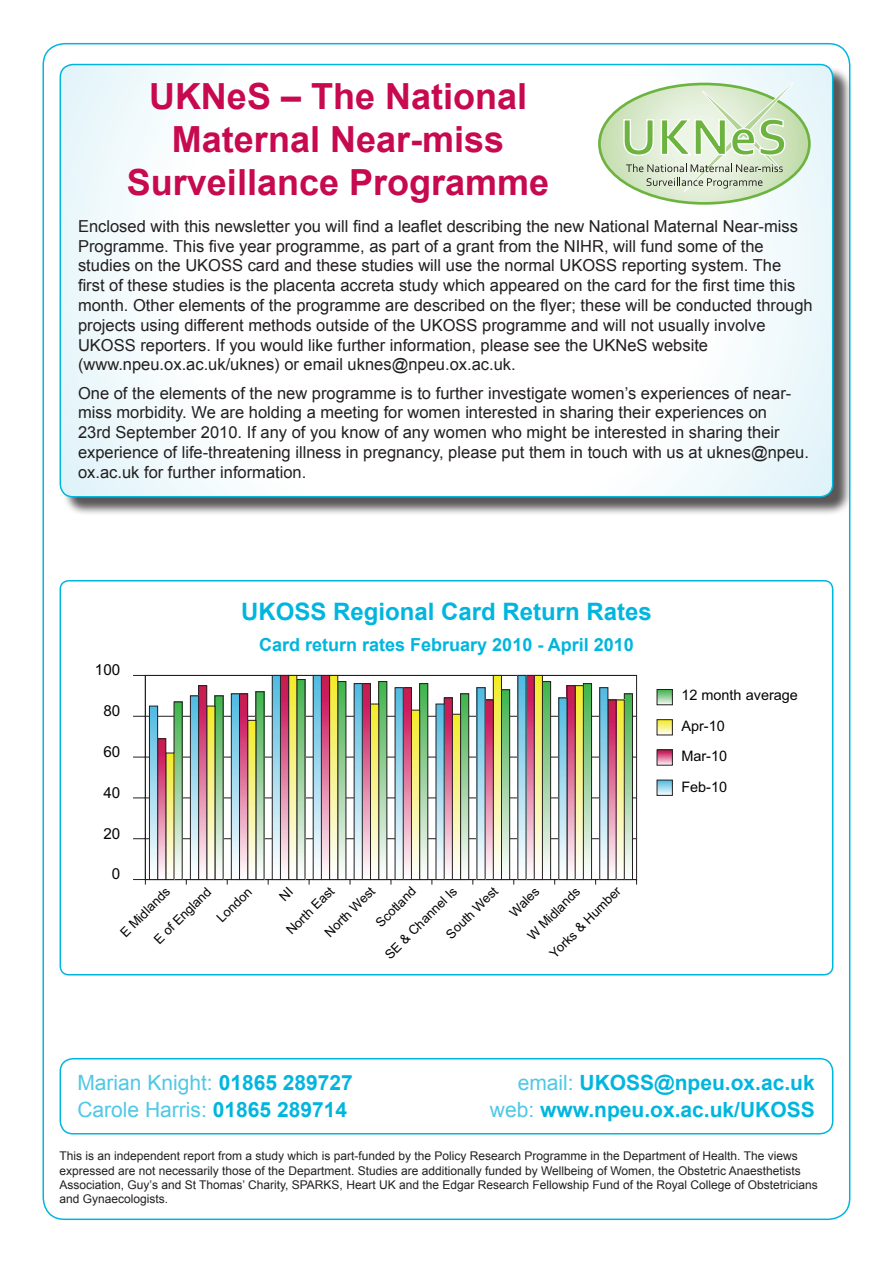
<style>
.page{position:relative;width:893px;height:1263px;background:#fff}
.page>*{position:absolute;margin:0;border:0;box-sizing:border-box;transform-origin:0 0}
.t1{font:700 36px/43.2px "Arial";color:#c7094f;text-align:center}
.t2{font:700 24px "Arial";color:#00b6de}
.t3{font:700 21px "Arial";color:#00b6de}
.t4{font:21px "Arial";color:#4fc8e6}
.t5{font:700 18px "Arial";color:#00b6de}
.t6{font:16.5px/19.8px "Arial";color:#231f20}
.t7{font:15.15px "Arial";color:#040503}
.t8{font:14.4px/30.6px "Arial";color:#040503}
.t9{font:13.05px "Arial";color:#040503}
.t10{font:12px/14.4px "Arial";color:#231f20}
.s1{font-weight:700;color:#00b6de}
.s2{font-weight:400;color:#4fc8e6}
</style>
<div class="page">
<div style="left:62px;top:66px;width:790px;height:450px;background:#231f20;opacity:.75"></div>
<svg style="left:60px;top:65px;width:773px;height:432px"></svg>
<div style="left:60px;top:64px;width:773px;height:433px;border:2px solid #00b6de;border-radius:13px"></div>
<svg style="left:598px;top:82px;width:213px;height:123px"></svg>
<div style="left:60px;top:1058px;width:773px;height:76px;border:2px solid #00b6de;border-radius:13px"></div>
<img style="left:133px;top:675px;width:504px;height:210px">
<hr style="left:145px;top:675px;width:1px;height:204px;background:#231f20">
<hr style="left:145px;top:879px;width:492px;height:1px;background:#231f20">
<hr style="left:145px;top:838px;width:492px;height:1px;background:#231f20">
<hr style="left:145px;top:798px;width:492px;height:1px;background:#231f20">
<hr style="left:145px;top:757px;width:492px;height:1px;background:#231f20">
<hr style="left:145px;top:716px;width:492px;height:1px;background:#231f20">
<hr style="left:145px;top:675px;width:492px;height:1px;background:#231f20">
<svg style="left:659px;top:691px;width:11px;height:12px"></svg>
<div style="left:657px;top:689px;width:15px;height:16px;border:1px solid #231f20"></div>
<svg style="left:176px;top:704px;width:4px;height:174px"></svg>
<svg style="left:217px;top:698px;width:4px;height:180px"></svg>
<div style="left:215px;top:696px;width:8px;height:184px;border:1px solid #231f20"></div>
<svg style="left:258px;top:694px;width:4px;height:184px"></svg>
<svg style="left:299px;top:681px;width:4px;height:197px"></svg>
<svg style="left:340px;top:683px;width:4px;height:195px"></svg>
<svg style="left:380px;top:683px;width:5px;height:195px"></svg>
<svg style="left:421px;top:685px;width:5px;height:193px"></svg>
<div style="left:419px;top:683px;width:9px;height:197px;border:1px solid #231f20"></div>
<svg style="left:462px;top:696px;width:5px;height:182px"></svg>
<div style="left:460px;top:694px;width:9px;height:186px;border:1px solid #231f20"></div>
<svg style="left:503px;top:691px;width:5px;height:187px"></svg>
<div style="left:501px;top:689px;width:9px;height:191px;border:1px solid #231f20"></div>
<svg style="left:544px;top:683px;width:5px;height:195px"></svg>
<div style="left:542px;top:681px;width:9px;height:199px;border:1px solid #231f20"></div>
<svg style="left:585px;top:685px;width:5px;height:193px"></svg>
<div style="left:583px;top:683px;width:9px;height:197px;border:1px solid #231f20"></div>
<svg style="left:626px;top:696px;width:5px;height:182px"></svg>
<div style="left:624px;top:694px;width:9px;height:186px;border:1px solid #231f20"></div>
<svg style="left:659px;top:721px;width:11px;height:12px"></svg>
<svg style="left:168px;top:755px;width:4px;height:123px"></svg>
<svg style="left:209px;top:708px;width:4px;height:170px"></svg>
<svg style="left:249px;top:722px;width:5px;height:156px"></svg>
<svg style="left:290px;top:677px;width:5px;height:201px"></svg>
<svg style="left:331px;top:677px;width:5px;height:201px"></svg>
<div style="left:329px;top:675px;width:9px;height:205px;border:1px solid #231f20"></div>
<svg style="left:372px;top:706px;width:5px;height:172px"></svg>
<div style="left:370px;top:704px;width:9px;height:176px;border:1px solid #231f20"></div>
<svg style="left:413px;top:712px;width:5px;height:166px"></svg>
<div style="left:411px;top:710px;width:9px;height:170px;border:1px solid #231f20"></div>
<svg style="left:454px;top:716px;width:5px;height:162px"></svg>
<div style="left:452px;top:714px;width:9px;height:166px;border:1px solid #231f20"></div>
<svg style="left:495px;top:677px;width:5px;height:201px"></svg>
<div style="left:493px;top:675px;width:9px;height:205px;border:1px solid #231f20"></div>
<svg style="left:536px;top:677px;width:5px;height:201px"></svg>
<div style="left:534px;top:675px;width:9px;height:205px;border:1px solid #231f20"></div>
<svg style="left:577px;top:687px;width:4px;height:191px"></svg>
<svg style="left:618px;top:702px;width:4px;height:176px"></svg>
<svg style="left:659px;top:752px;width:11px;height:11px"></svg>
<svg style="left:159px;top:740px;width:5px;height:138px"></svg>
<div style="left:157px;top:738px;width:9px;height:142px;border:1px solid #231f20"></div>
<svg style="left:200px;top:687px;width:5px;height:191px"></svg>
<div style="left:198px;top:685px;width:9px;height:195px;border:1px solid #231f20"></div>
<svg style="left:241px;top:696px;width:5px;height:182px"></svg>
<div style="left:239px;top:694px;width:9px;height:186px;border:1px solid #231f20"></div>
<svg style="left:282px;top:677px;width:5px;height:201px"></svg>
<div style="left:280px;top:675px;width:9px;height:205px;border:1px solid #231f20"></div>
<svg style="left:323px;top:677px;width:5px;height:201px"></svg>
<div style="left:321px;top:675px;width:9px;height:205px;border:1px solid #231f20"></div>
<svg style="left:364px;top:685px;width:5px;height:193px"></svg>
<div style="left:362px;top:683px;width:9px;height:197px;border:1px solid #231f20"></div>
<svg style="left:405px;top:689px;width:5px;height:189px"></svg>
<div style="left:403px;top:687px;width:9px;height:193px;border:1px solid #231f20"></div>
<svg style="left:446px;top:700px;width:5px;height:178px"></svg>
<div style="left:444px;top:698px;width:9px;height:182px;border:1px solid #231f20"></div>
<svg style="left:487px;top:702px;width:4px;height:176px"></svg>
<svg style="left:528px;top:677px;width:4px;height:201px"></svg>
<svg style="left:569px;top:687px;width:4px;height:191px"></svg>
<div style="left:567px;top:685px;width:8px;height:195px;border:1px solid #231f20"></div>
<svg style="left:610px;top:702px;width:4px;height:176px"></svg>
<svg style="left:659px;top:782px;width:11px;height:11px"></svg>
<svg style="left:151px;top:708px;width:5px;height:170px"></svg>
<div style="left:149px;top:706px;width:9px;height:174px;border:1px solid #231f20"></div>
<svg style="left:192px;top:698px;width:5px;height:180px"></svg>
<div style="left:190px;top:696px;width:9px;height:184px;border:1px solid #231f20"></div>
<svg style="left:233px;top:696px;width:5px;height:182px"></svg>
<div style="left:231px;top:694px;width:9px;height:186px;border:1px solid #231f20"></div>
<svg style="left:274px;top:677px;width:5px;height:201px"></svg>
<div style="left:272px;top:675px;width:9px;height:205px;border:1px solid #231f20"></div>
<svg style="left:315px;top:677px;width:5px;height:201px"></svg>
<div style="left:313px;top:675px;width:9px;height:205px;border:1px solid #231f20"></div>
<svg style="left:356px;top:685px;width:4px;height:193px"></svg>
<svg style="left:397px;top:689px;width:4px;height:189px"></svg>
<svg style="left:438px;top:706px;width:4px;height:172px"></svg>
<svg style="left:479px;top:689px;width:4px;height:189px"></svg>
<svg style="left:520px;top:677px;width:4px;height:201px"></svg>
<svg style="left:561px;top:700px;width:4px;height:178px"></svg>
<svg style="left:602px;top:689px;width:4px;height:189px"></svg>
<div style="left:60px;top:580px;width:773px;height:395px;border:2px solid #00b6de;border-radius:9px"></div>
<h1 class="t1" style="left:127px;top:75px;width:424px">UKNeS – The National<br>Maternal Near-miss<br>Surveillance Programme</h1>
<p class="t6" style="left:78px;top:216px;width:736px">Enclosed with this newsletter you will find a leaflet describing the new National Maternal Near-miss Programme. This five year programme, as part of a grant from the NIHR, will fund some of the studies on the UKOSS card and these studies will use the normal UKOSS reporting system. The<br>first of these studies is the placenta accreta study which appeared on the card for the first time this month. Other elements of the programme are described on the flyer; these will be conducted through projects using different methods outside of the UKOSS programme and will not usually involve UKOSS reporters. If you would like further information, please see the UKNeS website (www.npeu.ox.ac.uk/uknes) or email uknes@npeu.ox.ac.uk.</p>
<p class="t6" style="left:78px;top:383px;width:732px">One of the elements of the new programme is to further investigate women’s experiences of near&shy;miss morbidity. We are holding a meeting for women interested in sharing their experiences on<br>23rd September 2010. If any of you know of any women who might be interested in sharing their experience of life-threatening illness in pregnancy, please put them in touch with us at uknes@npeu. ox.ac.uk for further information.</p>
<p class="t7" style="left:95px;top:660px;width:27px">100</p>
<p class="t7" style="left:103px;top:701px;width:18px">80</p>
<p class="t7" style="left:103px;top:742px;width:18px">60</p>
<p class="t7" style="left:103px;top:783px;width:18px">40</p>
<p class="t7" style="left:103px;top:823px;width:18px">20</p>
<p class="t7" style="left:112px;top:864px;width:10px">0</p>
<h2 class="t2" style="left:241px;top:596px;width:412px">UKOSS Regional Card Return Rates</h2>
<p class="t5" style="left:259px;top:632px;width:376px">Card return rates February 2010 - April 2010</p>
<p class="t9" style="left:150px;top:936px;width:75px;rotate:-45deg">E ofE ngland</p>
<p class="t9" style="left:116px;top:929px;width:66px;rotate:-45deg">E Midlands</p>
<p class="t9" style="left:213px;top:914px;width:45px;rotate:-45deg">London</p>
<p class="t9" style="left:283px;top:926px;width:63px;rotate:-45deg">N orth E ast</p>
<p class="t9" style="left:442px;top:930px;width:69px;rotate:-45deg">S outh West</p>
<p class="t9" style="left:321px;top:929px;width:66px;rotate:-45deg">N orth West</p>
<p class="t9" style="left:372px;top:919px;width:51px;rotate:-45deg">S cotland</p>
<p class="t9" style="left:381px;top:950px;width:97px;rotate:-45deg">S E &amp; C hannelIs</p>
<p class="t9" style="left:546px;top:949px;width:96px;rotate:-45deg">Yorks &amp; Humber</p>
<p class="t9" style="left:506px;top:908px;width:37px;rotate:-45deg">Wales</p>
<p class="t9" style="left:524px;top:931px;width:70px;rotate:-45deg">W Midlands</p>
<p class="t8" style="left:681px;top:680px;width:118px">12 month average<br>Apr-10<br>Mar-10<br>Feb-10</p>
<p class="t4" style="left:77px;top:1068px;width:277px">Marian Knight: <span class="s1">01865 289727</span></p>
<p class="t3" style="left:518px;top:1068px;width:299px"><span class="s2">email:</span> UKOSS@npeu.ox.ac.uk</p>
<p class="t4" style="left:77px;top:1095px;width:271px">Carole Harris: <span class="s1">01865 289714</span></p>
<p class="t3" style="left:490px;top:1095px;width:326px"><span class="s2">web:</span> www.npeu.ox.ac.uk/UKOSS</p>
<p class="t10" style="left:60px;top:1149px;width:760px">This is an independent report from a study which is part-funded by the Policy Research Programme in the Department of Health. The views expressed are not necessarily those of the Department. Studies are additionally funded by Wellbeing of Women, the Obstetric Anaesthetists Association, Guy’s and St Thomas’ Charity, SPARKS, Heart UK and the Edgar Research Fellowship Fund of the Royal College of Obstetricians and Gynaecologists.</p>
</div>
